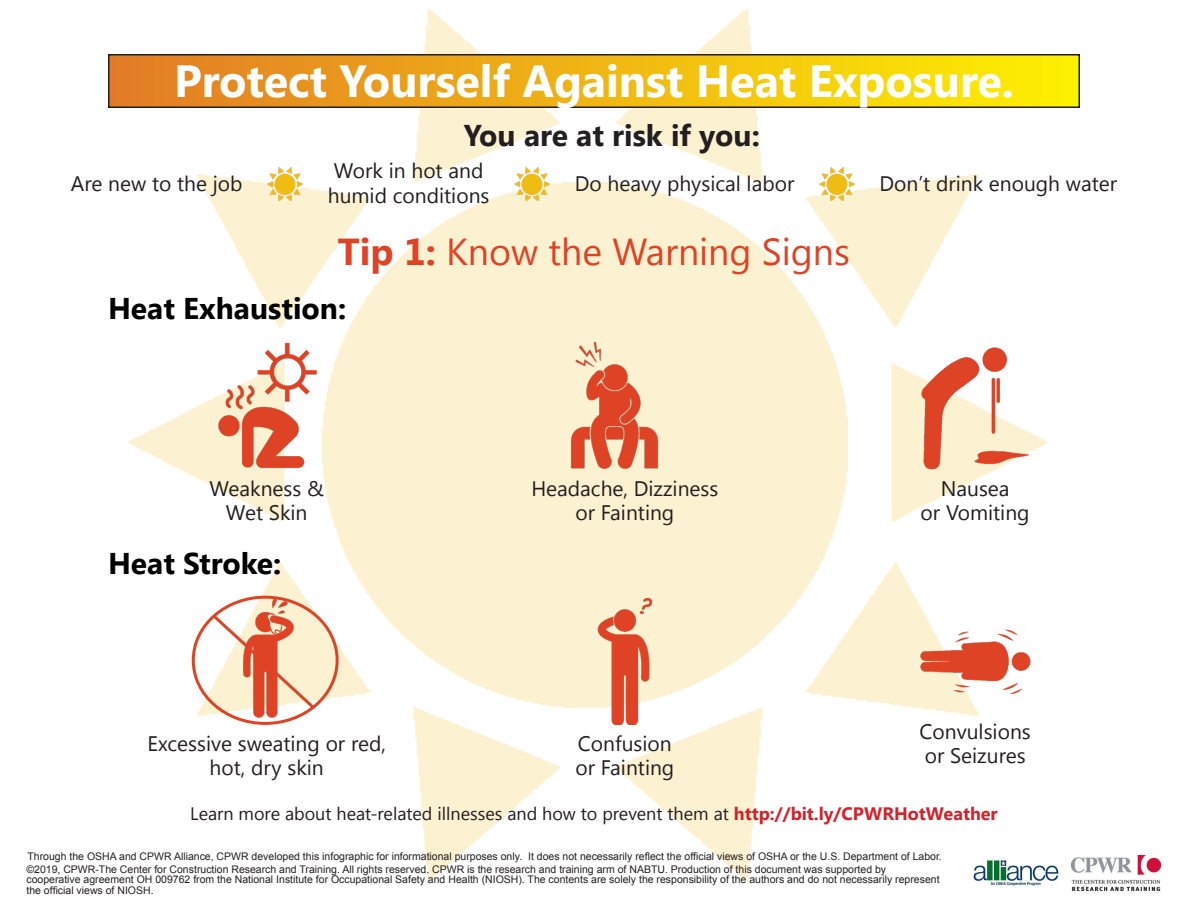
<style>
.page{position:relative;width:1188px;height:918px;background:#fff}
.page>*{position:absolute;margin:0;border:0;box-sizing:border-box;transform-origin:0 0}
.t1{font:700 45px "Khmer UI";color:#fff}
.t2{font:37.5px "Khmer UI";color:#df4326}
.t3{font:700 30px "Khmer UI";color:#000}
.t4{font:700 30px "Khmer UI";color:#231f20}
.t5{font:21px/24px "Khmer UI";color:#231f20;text-align:center}
.t6{font:18px "Khmer UI";color:#231f20}
.t7{font:10.5px/10.5px "Arial";color:#231f20}
.s1{font-weight:700}
.s2{font-weight:700;color:#d2232a}
</style>
<div class="page">
<img style="left:129px;top:9px;width:866px;height:872px">
<div style="left:109px;top:55px;width:970px;height:52px;background:linear-gradient(to right,#e27b26,#fef100)"></div>
<div style="left:108px;top:54px;width:972px;height:54px;border:2px solid #231f20"></div>
<img style="left:1071px;top:855px;width:90px;height:36px">
<img style="left:970px;top:858px;width:90px;height:28px">
<img style="left:193px;top:342px;width:147px;height:128px">
<img style="left:541px;top:342px;width:147px;height:128px">
<img style="left:902px;top:345px;width:145px;height:125px">
<img style="left:551px;top:599px;width:147px;height:125px">
<img style="left:902px;top:607px;width:129px;height:106px">
<img style="left:240px;top:600px;width:58px;height:121px">
<div style="left:192px;top:596px;width:147px;height:129px;border:3px solid #df4326;border-radius:50%"></div>
<svg style="left:210px;top:612px;width:108px;height:101px"></svg>
<img style="left:265px;top:166px;width:41px;height:35px">
<img style="left:512px;top:166px;width:41px;height:35px">
<img style="left:816px;top:166px;width:41px;height:35px">
<p class="t1" style="left:174px;top:56px;width:841px">Protect Yourself Against Heat Exposure.</p>
<p class="t4" style="left:464px;top:118px;width:298px">You are at risk if you:</p>
<p class="t5" style="left:328px;top:158px;width:163px;line-height:25.2px;text-align:left">Work in hot and humid conditions</p>
<p class="t5" style="left:71px;top:172px;width:173px">Are new to the job</p>
<p class="t5" style="left:575px;top:172px;width:221px">Do heavy physical labor</p>
<p class="t5" style="left:879px;top:172px;width:239px">Don’t drink enough water</p>
<p class="t2" style="left:338px;top:230px;width:514px"><span class="s1">Tip 1:</span> Know the Warning Signs</p>
<p class="t3" style="left:108px;top:291px;width:240px">Heat Exhaustion:</p>
<p class="t5" style="left:209px;top:477px;width:116px">Weakness &amp;</p>
<p class="t5" style="left:226px;top:501px;width:83px">Wet Skin</p>
<p class="t3" style="left:108px;top:546px;width:175px">Heat Stroke:</p>
<p class="t5" style="left:147px;top:732px;width:240px">Excessive sweating or red, hot, dry skin</p>
<p class="t5" style="left:531px;top:477px;width:189px">Headache, Dizziness</p>
<p class="t5" style="left:575px;top:501px;width:100px">or Fainting</p>
<p class="t5" style="left:578px;top:731px;width:95px">Confusion</p>
<p class="t5" style="left:575px;top:755px;width:100px">or Fainting</p>
<p class="t5" style="left:941px;top:477px;width:70px">Nausea</p>
<p class="t5" style="left:921px;top:501px;width:111px">or Vomiting</p>
<p class="t5" style="left:920px;top:720px;width:113px">Convulsions</p>
<p class="t5" style="left:925px;top:744px;width:102px">or Seizures</p>
<p class="t6" style="left:190px;top:803px;width:809px">Learn more about heat-related illnesses and how to prevent them at <span class="s2">http://bit.ly/CPWRHotWeather</span></p>
<p class="t7" style="left:28px;top:851px;width:916px">Through the OSHA and CPWR Alliance, CPWR developed this infographic for informational purposes only. It does not necessarily reflect the official views of OSHA or the U.S. Department of Labor.</p>
<p class="t7" style="left:26px;top:864px;width:915px">©2019, CPWR-The Center for Construction Research and Training. All rights reserved. CPWR is the research and training arm of NABTU. Production of this document was supported by cooperative agreement OH 009762 from the National Institute for Occupational Safety and Health (NIOSH). The contents are solely the responsibility of the authors and do not necessarily represent the official views of NIOSH.</p>
</div>
